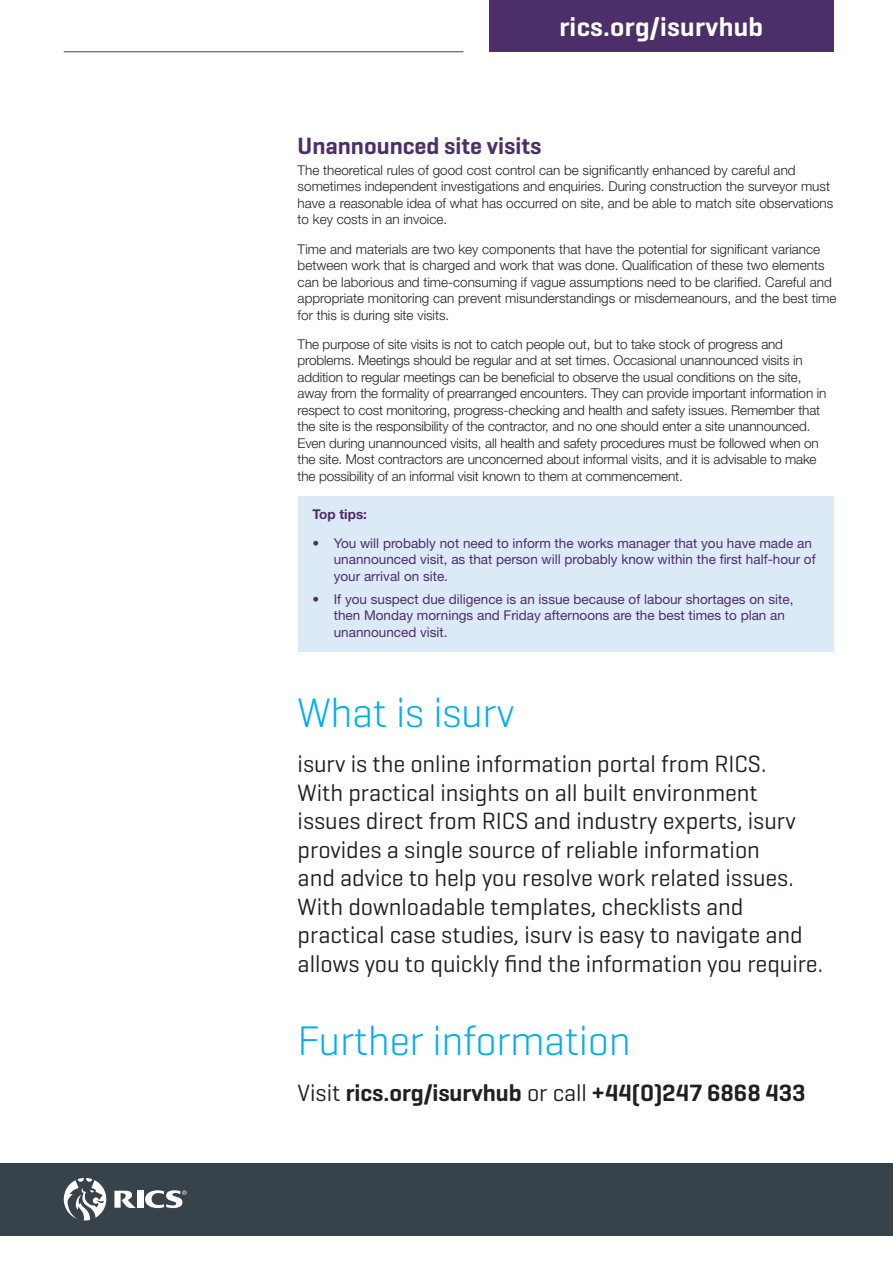
<style>
.page{position:relative;width:893px;height:1263px;background:#fff}
.page>*{position:absolute;margin:0;border:0;box-sizing:border-box;transform-origin:0 0}
.t1{font:300 42px "Geogrotesque";letter-spacing:-.01em;color:#00aeef}
.t2{font:600 27px "Geogrotesque";letter-spacing:.01em;color:#fff}
.t3{font:24px/28.5px "Geogrotesque";letter-spacing:-.005em;color:#231f20}
.t4{font:600 24px "Geogrotesque";letter-spacing:-.005em;color:#231f20}
.t5{font:600 24px "Geogrotesque";color:#4c2f69}
.t6{font:300 13.5px/16.5px "Helvetica Neue LT";letter-spacing:-.01em;color:#231f20}
.t7{font:13.5px/16.5px "Helvetica Neue LT";color:#4c2f69}
.t8{font:700 13.5px "Helvetica Neue LT";color:#4c2f69}
.s1{font-weight:300}
.s2{font-weight:400}
</style>
<div class="page">
<div style="left:489px;top:0;width:344px;height:51px;background:#4c2f69"></div>
<hr style="left:64px;top:51px;width:399px;height:1px;background:#37424b">
<div style="left:0;top:1163px;width:893px;height:72px;background:#37424b"></div>
<svg style="left:64px;top:1178px;width:42px;height:42px"></svg>
<svg style="left:145px;top:1190px;width:42px;height:18px"></svg>
<svg style="left:114px;top:1191px;width:22px;height:17px"></svg>
<div style="left:137px;top:1191px;width:6px;height:17px;background:#fff"></div>
<div style="left:298px;top:496px;width:535px;height:155px;background:#dce9f7"></div>
<h2 class="t2" style="left:559px;top:14px;width:205px">rics.org/isurvhub</h2>
<h3 class="t5" style="left:298px;top:135px;width:245px">Unannounced site visits</h3>
<p class="t6" style="left:298px;top:163px;width:537px">The theoretical rules of good cost control can be significantly enhanced by careful and sometimes independent investigations and enquiries. During construction the surveyor must have a reasonable idea of what has occurred on site, and be able to match site observations to key costs in an invoice.</p>
<p class="t6" style="left:298px;top:242px;width:540px">Time and materials are two key components that have the potential for significant variance between work that is charged and work that was done. Qualification of these two elements can be laborious and time-consuming if vague assumptions need to be clarified. Careful and appropriate monitoring can prevent misunderstandings or misdemeanours, and the best time for this is during site visits.</p>
<p class="t6" style="left:298px;top:337px;width:530px">The purpose of site visits is not to catch people out, but to take stock of progress and problems. Meetings should be regular and at set times. Occasional unannounced visits in addition to regular meetings can be beneficial to observe the usual conditions on the site, away from the formality of prearranged encounters. They can provide important information in respect to cost monitoring, progress-checking and health and safety issues. Remember that the site is the responsibility of the contractor, and no one should enter a site unannounced.<br>Even during unannounced visits, all health and safety procedures must be followed when on the site. Most contractors are unconcerned about informal visits, and it is advisable to make the possibility of an informal visit known to them at commencement.</p>
<p class="t8" style="left:313px;top:505px;width:56px">Top tips:</p>
<p class="t7" style="left:334px;top:536px;width:483px;text-indent:-21px"><span class="s1">•</span> You will probably not need to inform the works manager that you have made an unannounced visit, as that person will probably know within the first half-hour of your arrival on site.</p>
<p class="t7" style="left:334px;top:592px;width:461px;text-indent:-21px"><span class="s1">•</span> If you suspect due diligence is an issue because of labour shortages on site, then Monday mornings and Friday afternoons are the best times to plan an unannounced visit.</p>
<h1 class="t1" style="left:298px;top:688px;width:218px">What is isurv</h1>
<p class="t3" style="left:298px;top:751px;width:527px">isurv is the online information portal from RICS.<br>With practical insights on all built environment issues direct from RICS and industry experts, isurv provides a single source of reliable information<br>and advice to help you resolve work related issues.<br>With downloadable templates, checklists and practical case studies, isurv is easy to navigate and allows you to quickly find the information you require.</p>
<h1 class="t1" style="left:298px;top:1016px;width:335px">Further information</h1>
<h3 class="t4" style="left:298px;top:1082px;width:509px"><span class="s2">Visit</span> rics.org/isurvhub <span class="s2">or call</span> +44(0)247 6868 433</h3>
</div>
